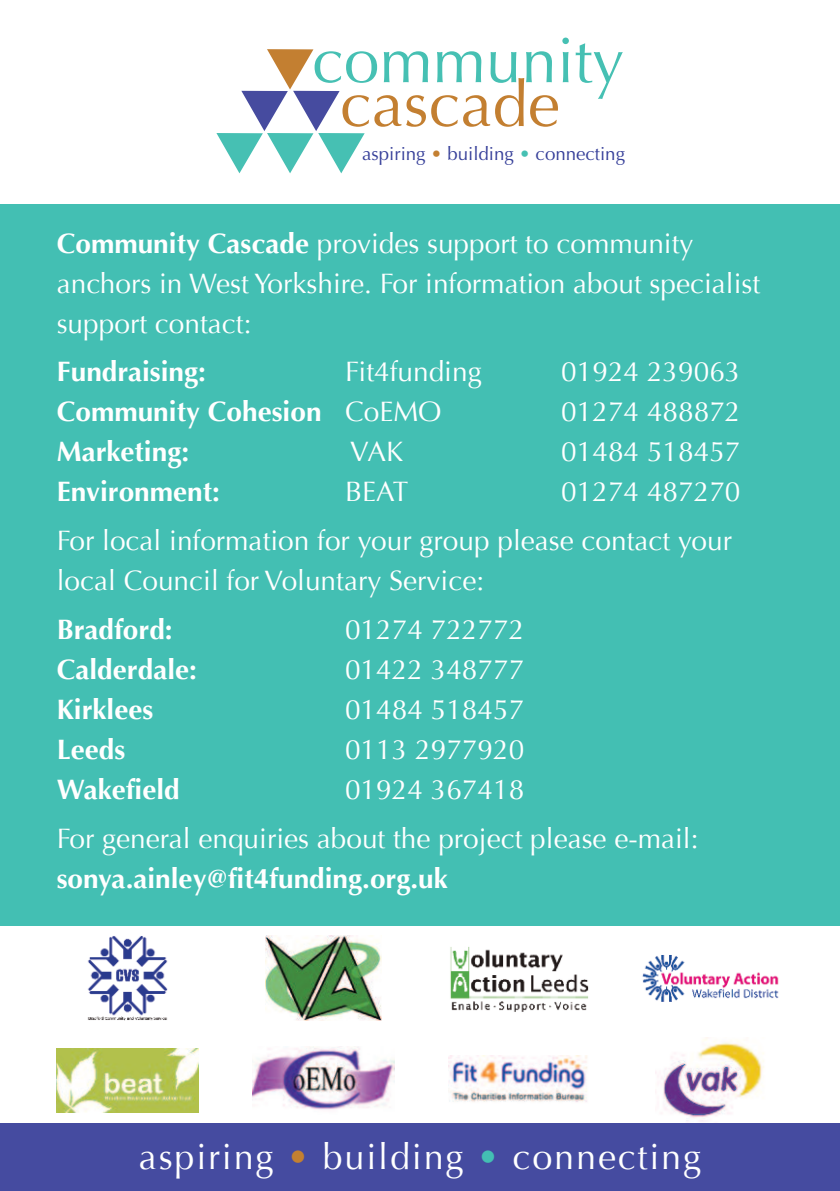
<style>
.page{position:relative;width:840px;height:1191px;background:#fff}
.page>*{position:absolute;margin:0;border:0;box-sizing:border-box;transform-origin:0 0}
.t1{font:63.8px "Optima";color:#46c0b3}
.t2{font:63.8px "Optima";color:#c37f31}
.t3{font:36px "Optima";letter-spacing:.05em;color:#fff}
.t4{font:28px/40px "Optima";color:#fff}
.t5{font:700 28px "Optima";color:#fff}
.t6{font:18.6px "Optima";color:#363f99}
.s1{color:#c37f31}
.s2{color:#46c0b3}
.s3{font-weight:700}
.s4{font-weight:400}
.s5{color:#c38031}
.s6{color:#43bfb3}
</style>
<div class="page">
<div style="left:0;top:1123px;width:839px;height:68px;background:#454ba0"></div>
<div style="left:0;top:204px;width:839px;height:721px;background:#43bfb3"></div>
<svg style="left:216px;top:49px;width:148px;height:124px"></svg>
<img style="left:87px;top:936px;width:81px;height:84px">
<img style="left:57px;top:1048px;width:141px;height:64px">
<img style="left:252px;top:1046px;width:142px;height:64px">
<img style="left:448px;top:1056px;width:139px;height:46px">
<img style="left:265px;top:935px;width:116px;height:85px">
<img style="left:642px;top:955px;width:137px;height:46px">
<img style="left:450px;top:947px;width:139px;height:65px">
<img style="left:655px;top:1037px;width:109px;height:85px">
<h1 class="t1" style="left:312px;top:23px;width:313px">community</h1>
<h1 class="t2" style="left:339px;top:67px;width:221px">cascade</h1>
<p class="t6" style="left:362px;top:143px;width:264px">aspiring <span class="s1">•</span> building <span class="s2">•</span> connecting</p>
<p class="t4" style="left:57px;top:223px;width:704px"><span class="s3">Community Cascade</span> provides support to community anchors in West Yorkshire. For information about specialist support contact:</p>
<p class="t5" style="left:57px;top:355px;width:151px">Fundraising:</p>
<p class="t4" style="left:345px;top:352px;width:138px">Fit4funding</p>
<p class="t4" style="left:561px;top:352px;width:181px">01924 239063</p>
<p class="t5" style="left:57px;top:395px;width:386px">Community Cohesion <span class="s4">CoEMO</span></p>
<p class="t4" style="left:561px;top:392px;width:181px">01274 488872</p>
<p class="t5" style="left:57px;top:435px;width:134px">Marketing:</p>
<p class="t4" style="left:350px;top:432px;width:54px">VAK</p>
<p class="t4" style="left:561px;top:432px;width:181px">01484 518457</p>
<p class="t5" style="left:57px;top:476px;width:165px">Environment:</p>
<p class="t4" style="left:345px;top:472px;width:65px">BEAT</p>
<p class="t4" style="left:57px;top:468px;width:685px;line-height:48.6px;text-align:right">01274 487270<br>For local information for your group please contact your</p>
<p class="t4" style="left:57px;top:561px;width:428px">local Council for Voluntary Service:</p>
<p class="t5" style="left:57px;top:613px;width:117px">Bradford:</p>
<p class="t4" style="left:345px;top:609px;width:181px">01274 722772</p>
<p class="t5" style="left:57px;top:653px;width:142px">Calderdale:</p>
<p class="t4" style="left:345px;top:649px;width:181px">01422 348777</p>
<p class="t5" style="left:57px;top:693px;width:98px">Kirklees</p>
<p class="t4" style="left:345px;top:689px;width:181px">01484 518457</p>
<p class="t5" style="left:57px;top:733px;width:70px">Leeds</p>
<p class="t4" style="left:345px;top:729px;width:181px">0113 2977920</p>
<p class="t5" style="left:57px;top:773px;width:124px">Wakefield</p>
<p class="t4" style="left:57px;top:765px;width:643px;line-height:48.6px;text-indent:288px">01924 367418<br>For general enquiries about the project please e-mail:</p>
<p class="t5" style="left:57px;top:861px;width:392px">sonya.ainley@fit4funding.org.uk</p>
<p class="t3" style="left:139px;top:1135px;width:563px">aspiring <span class="s5">•</span> building <span class="s6">•</span> connecting</p>
</div>
